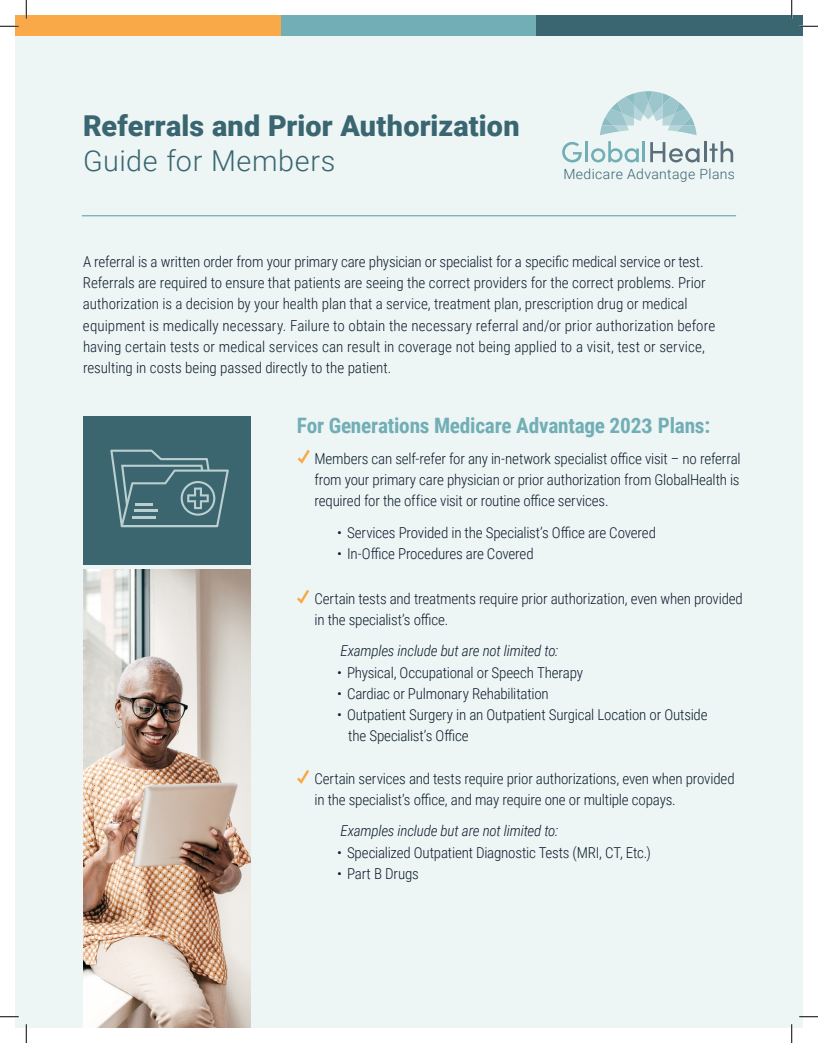
<style>
.page{position:relative;width:818px;height:1043px;background:#fff}
.page>*{position:absolute;margin:0;border:0;box-sizing:border-box;transform-origin:0 0}
.t1{font:900 28.75px "Roboto";letter-spacing:.005em;color:#396670}
.t2{font:300 28.75px "Roboto";letter-spacing:.02em;color:#396670}
.t3{font:700 21.25px "Roboto Condensed";letter-spacing:-.01em;color:#71aeb5}
.t4{font:300 15px/21.2px "Roboto Condensed";letter-spacing:-.01em;color:#0e1d2e}
.t5{font:italic 300 15px "Roboto Condensed";letter-spacing:-.01em;color:#0e1d2e}
.t6{font:300 14px "Roboto";letter-spacing:.025em;color:#396670}
.s1{font-family:"Rockwell"}
</style>
<div class="page">
<div style="left:15px;top:15px;width:787px;height:1013px;background:#edf5f5"></div>
<div style="left:15px;top:15px;width:267px;height:21px;background:#faa949"></div>
<div style="left:281px;top:15px;width:255px;height:21px;background:#71aeb5"></div>
<div style="left:536px;top:15px;width:266px;height:21px;background:#396670"></div>
<svg style="left:297px;top:449px;width:13px;height:15px"></svg>
<svg style="left:297px;top:590px;width:12px;height:14px"></svg>
<svg style="left:297px;top:770px;width:12px;height:14px"></svg>
<img style="left:83px;top:569px;width:167px;height:459px">
<div style="left:83px;top:416px;width:167px;height:149px;background:#3b6670"></div>
<svg style="left:110px;top:449px;width:119px;height:78px"></svg>
<hr style="left:82px;top:215px;width:654px;height:1px;background:#71aeb5">
<svg style="left:562px;top:142px;width:19px;height:20px"></svg>
<hr style="left:585px;top:141px;width:2px;height:21px;background:#72aeb6">
<svg style="left:591px;top:141px;width:47px;height:21px"></svg>
<hr style="left:642px;top:141px;width:3px;height:21px;background:#72aeb6">
<svg style="left:650px;top:142px;width:49px;height:20px"></svg>
<hr style="left:704px;top:141px;width:2px;height:21px;background:#5b6f7b">
<svg style="left:709px;top:141px;width:24px;height:21px"></svg>
<svg style="left:600px;top:91px;width:96px;height:44px"></svg>
<svg style="left:0;top:25px;width:19px;height:2px"></svg>
<svg style="left:799px;top:25px;width:19px;height:2px"></svg>
<svg style="left:0;top:1016px;width:19px;height:1px"></svg>
<svg style="left:799px;top:1015px;width:19px;height:2px"></svg>
<svg style="left:25px;top:0;width:2px;height:19px"></svg>
<svg style="left:25px;top:1024px;width:2px;height:18px"></svg>
<svg style="left:791px;top:0;width:1px;height:19px"></svg>
<svg style="left:791px;top:1024px;width:1px;height:18px"></svg>
<p class="t1" style="left:83px;top:105px;width:438px">Referrals and Prior Authorization</p>
<p class="t2" style="left:83px;top:140px;width:254px">Guide for Members</p>
<p class="t6" style="left:563px;top:164px;width:173px">Medicare Advantage Plans</p>
<p class="t4" style="left:83px;top:250px;width:633px">A referral is a written order from your primary care physician or specialist for a specific medical service or test.<br>Referrals are required to ensure that patients are seeing the correct providers for the correct problems. Prior authorization is a decision by your health plan that a service, treatment plan, prescription drug or medical equipment is medically necessary. Failure to obtain the necessary referral and/or prior authorization before having certain tests or medical services can result in coverage not being applied to a visit, test or service, resulting in costs being passed directly to the patient.</p>
<p class="t3" style="left:297px;top:411px;width:415px">For Generations Medicare Advantage 202<span class="s1">3</span> Plans:</p>
<p class="t4" style="left:314px;top:447px;width:427px;text-align:justify">Members can self-refer for any in-network specialist office visit – no referral from your primary care physician or prior authorization from GlobalHealth is required for the office visit or routine office services.</p>
<p class="t4" style="left:337px;top:521px;width:320px">• Services Provided in the Specialist’s Office are Covered</p>
<p class="t4" style="left:337px;top:542px;width:198px">• In-Office Procedures are Covered</p>
<p class="t4" style="left:314px;top:587px;width:430px">Certain tests and treatments require prior authorization, even when provided in the specialist’s office.</p>
<p class="t5" style="left:340px;top:640px;width:219px">Examples include but are not limited to:</p>
<p class="t4" style="left:337px;top:661px;width:247px">• Physical, Occupational or Speech Therapy</p>
<p class="t4" style="left:337px;top:682px;width:213px">• Cardiac or Pulmonary Rehabilitation</p>
<p class="t4" style="left:348px;top:703px;width:361px;text-indent:-11px">• Outpatient Surgery in an Outpatient Surgical Location or Outside the Specialist’s Office</p>
<p class="t4" style="left:314px;top:767px;width:421px">Certain services and tests require prior authorizations, even when provided in the specialist’s office, and may require one or multiple copays.</p>
<p class="t5" style="left:340px;top:820px;width:219px">Examples include but are not limited to:</p>
<p class="t4" style="left:337px;top:841px;width:315px">• Specialized Outpatient Diagnostic Tests (MRI, CT, Etc.)</p>
<p class="t4" style="left:337px;top:862px;width:83px">• Part B Drugs</p>
</div>
